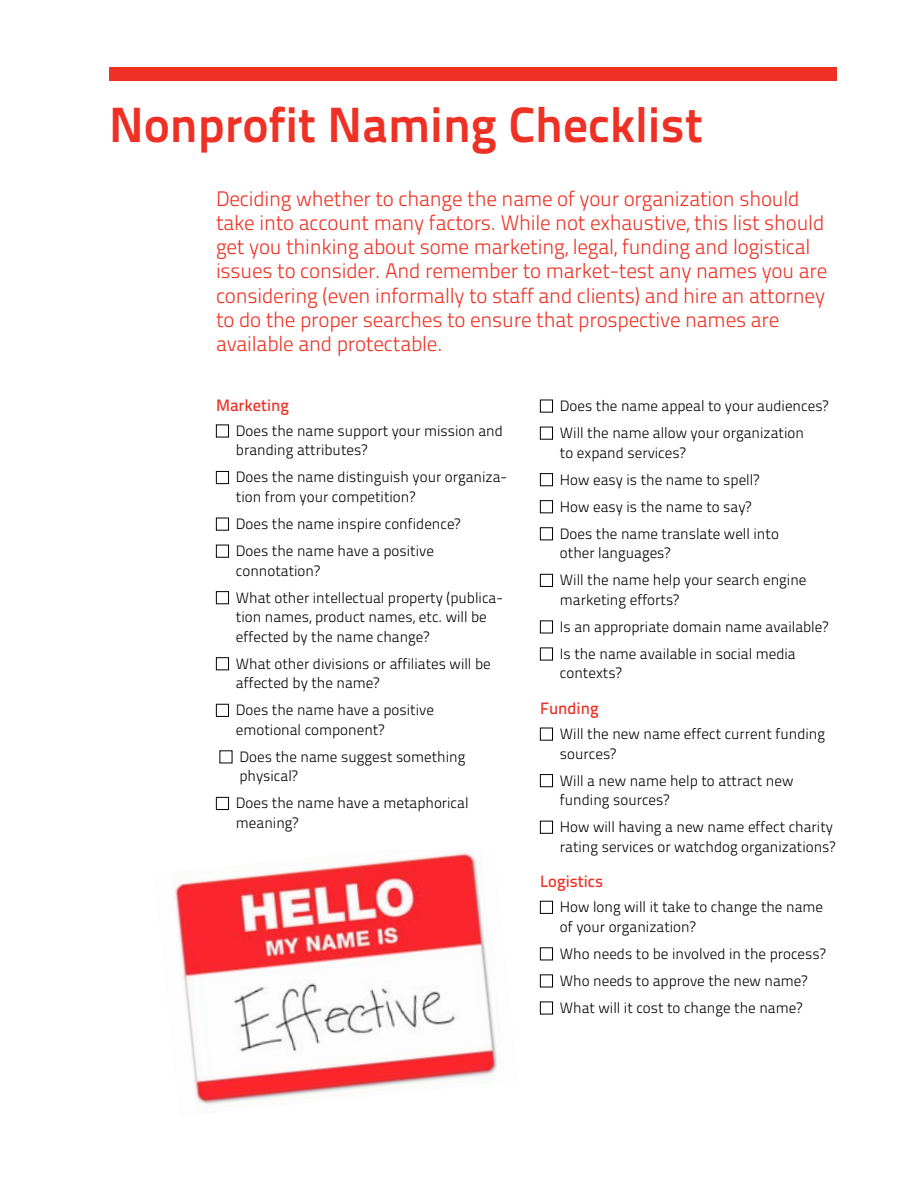
<style>
.page{position:relative;width:918px;height:1188px;background:#fff}
.page>*{position:absolute;margin:0;border:0;box-sizing:border-box;transform-origin:0 0}
.t1{font:700 49.5px "Titillium Text 22 L";color:#ee3124}
.t2{font:300 21px/24px "Titillium Text 22 L";letter-spacing:-.01em;color:#ee3124}
.t3{font:500 16.5px "Titillium Text 22 L";color:#ee3124}
.t4{font:300 15px/19.5px "Titillium Text 22 L";color:#000}
</style>
<div class="page">
<div style="left:109px;top:68px;width:728px;height:13px;background:#ee3124"></div>
<div style="left:216px;top:425px;width:13px;height:12px;border:1px solid #000"></div>
<div style="left:216px;top:471px;width:13px;height:13px;border:1px solid #000"></div>
<div style="left:216px;top:518px;width:13px;height:13px;border:1px solid #000"></div>
<div style="left:216px;top:545px;width:13px;height:13px;border:1px solid #000"></div>
<div style="left:216px;top:591px;width:13px;height:13px;border:1px solid #000"></div>
<div style="left:216px;top:657px;width:13px;height:13px;border:1px solid #000"></div>
<div style="left:216px;top:704px;width:13px;height:13px;border:1px solid #000"></div>
<div style="left:216px;top:797px;width:13px;height:13px;border:1px solid #000"></div>
<div style="left:540px;top:400px;width:13px;height:13px;border:1px solid #000"></div>
<div style="left:540px;top:427px;width:13px;height:13px;border:1px solid #000"></div>
<div style="left:540px;top:473px;width:13px;height:13px;border:1px solid #000"></div>
<div style="left:540px;top:500px;width:13px;height:13px;border:1px solid #000"></div>
<div style="left:540px;top:527px;width:13px;height:13px;border:1px solid #000"></div>
<div style="left:540px;top:574px;width:13px;height:13px;border:1px solid #000"></div>
<div style="left:540px;top:620px;width:13px;height:13px;border:1px solid #000"></div>
<div style="left:540px;top:648px;width:13px;height:12px;border:1px solid #000"></div>
<div style="left:540px;top:728px;width:13px;height:13px;border:1px solid #000"></div>
<div style="left:540px;top:774px;width:13px;height:13px;border:1px solid #000"></div>
<div style="left:540px;top:821px;width:13px;height:13px;border:1px solid #000"></div>
<div style="left:540px;top:901px;width:13px;height:13px;border:1px solid #000"></div>
<div style="left:540px;top:947px;width:13px;height:13px;border:1px solid #000"></div>
<div style="left:540px;top:974px;width:13px;height:13px;border:1px solid #000"></div>
<div style="left:540px;top:1002px;width:13px;height:12px;border:1px solid #000"></div>
<img style="left:173px;top:852px;width:325px;height:260px">
<h1 class="t1" style="left:109px;top:86px;width:595px">Nonprofit Naming Checklist</h1>
<p class="t2" style="left:216px;top:186px;width:613px">Deciding whether to change the name of your organization should take into account many factors. While not exhaustive, this list should get you thinking about some marketing, legal, funding and logistical issues to consider. And remember to market-test any names you are considering (even informally to staff and clients) and hire an attorney to do the proper searches to ensure that prospective names are available and protectable.</p>
<p class="t3" style="left:216px;top:393px;width:75px">Marketing</p>
<p class="t4" style="left:236px;top:420px;width:268px">Does the name support your mission and branding attributes?</p>
<p class="t4" style="left:236px;top:467px;width:273px">Does the name distinguish your organiza&shy;tion from your competition?</p>
<p class="t4" style="left:236px;top:510px;width:226px;line-height:27px">Does the name inspire confidence?<br>Does the name have a positive</p>
<p class="t4" style="left:236px;top:556px;width:269px;line-height:27px">connotation?<br>What other intellectual property (publica-</p>
<p class="t4" style="left:236px;top:606px;width:252px">tion names, product names, etc. will be effected by the name change?</p>
<p class="t4" style="left:236px;top:653px;width:256px">What other divisions or affiliates will be affected by the name?</p>
<p class="t4" style="left:236px;top:700px;width:200px">Does the name have a positive emotional component?</p>
<p class="t4" style="left:239px;top:746px;width:227px">Does the name suggest something physical?</p>
<p class="t4" style="left:236px;top:793px;width:234px">Does the name have a metaphorical meaning?</p>
<p class="t4" style="left:560px;top:392px;width:270px;line-height:27px">Does the name appeal to your audiences?<br>Will the name allow your organization</p>
<p class="t4" style="left:560px;top:438px;width:220px;line-height:27px">to expand services?<br>How easy is the name to spell?<br>How easy is the name to say?<br>Does the name translate well into</p>
<p class="t4" style="left:560px;top:539px;width:248px;line-height:27px">other languages?<br>Will the name help your search engine</p>
<p class="t4" style="left:560px;top:585px;width:270px;line-height:27px">marketing efforts?<br>Is an appropriate domain name available?<br>Is the name available in social media</p>
<p class="t4" style="left:560px;top:663px;width:63px">contexts?</p>
<p class="t3" style="left:540px;top:696px;width:60px">Funding</p>
<p class="t4" style="left:560px;top:723px;width:267px">Will the new name effect current funding sources?</p>
<p class="t4" style="left:560px;top:770px;width:235px">Will a new name help to attract new funding sources?</p>
<p class="t4" style="left:560px;top:816px;width:277px">How will having a new name effect charity rating services or watchdog organizations?</p>
<p class="t3" style="left:540px;top:869px;width:65px">Logistics</p>
<p class="t4" style="left:560px;top:896px;width:265px">How long will it take to change the name of your organization?</p>
<p class="t4" style="left:560px;top:939px;width:267px;line-height:27px">Who needs to be involved in the process?<br>Who needs to approve the new name?<br>What will it cost to change the name?</p>
</div>
